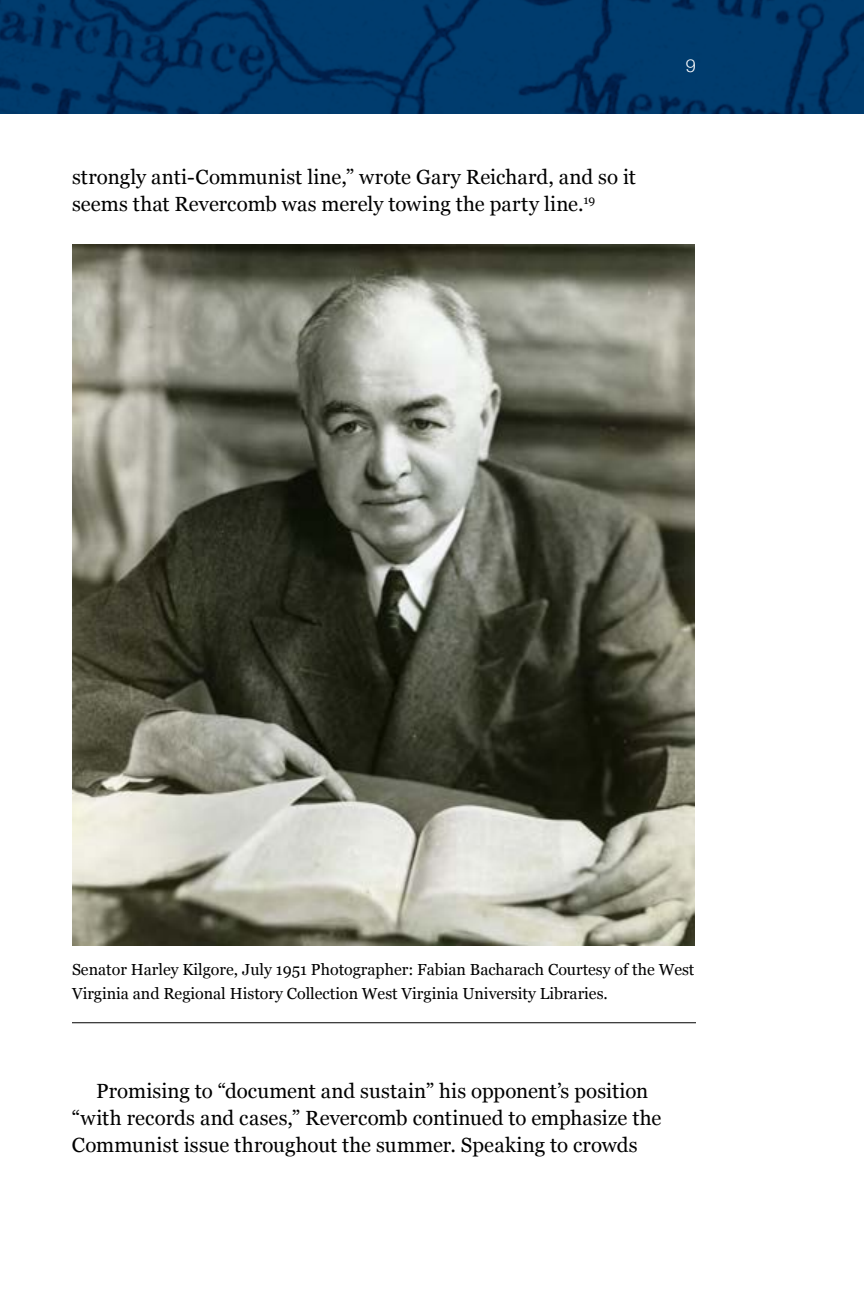
<style>
.page{position:relative;width:864px;height:1296px;background:#fff}
.page>*{position:absolute;margin:0;border:0;box-sizing:border-box;transform-origin:0 0}
.t1{font:20.4px/27px "Georgia";letter-spacing:.005em;color:#000}
.t2{font:300 18px "Helvetica Neue";color:#fff}
.t3{font:16px/24px "Georgia";color:#000}
</style>
<div class="page">
<img style="left:0;top:0;width:864px;height:114px">
<hr style="left:72px;top:1022px;width:624px;height:1px;background:#000">
<img style="left:72px;top:245px;width:623px;height:700px">
<p class="t1" style="left:72px;top:162px;width:566px">strongly anti-Communist line,” wrote Gary Reichard, and so it seems that Revercomb was merely towing the party line.<sup>19</sup></p>
<p class="t2" style="left:686px;top:51px;width:12px">9</p>
<p class="t3" style="left:72px;top:956px;width:624px">Senator Harley Kilgore, July 1951 Photographer: Fabian Bacharach Courtesy of the West<br>Virginia and Regional History Collection West Virginia University Libraries.</p>
<p class="t1" style="left:72px;top:1076px;width:591px;text-indent:24px">Promising to “document and sustain” his opponent’s position “with records and cases,” Revercomb continued to emphasize the<br>Communist issue throughout the summer. Speaking to crowds</p>
</div>
